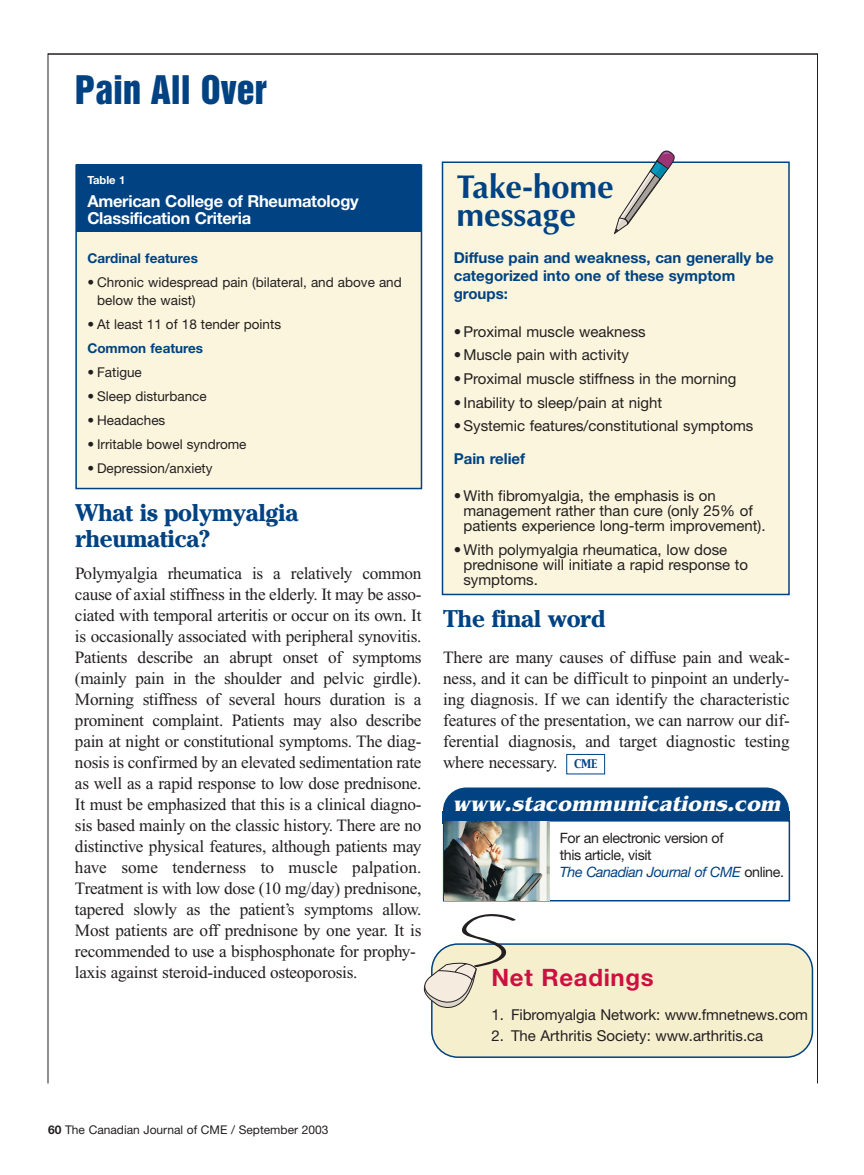
<style>
.page{position:relative;width:864px;height:1175px;background:#fff}
.page>*{position:absolute;margin:0;border:0;box-sizing:border-box;transform-origin:0 0}
.t1{font:36px "Helvetica Inserat";color:#004282}
.t2{font:700 33px/28.5px "Optima";color:#004282}
.t3{font:700 24px/26.1px "Cheltenham";letter-spacing:-.015em;color:#004282}
.t4{font:700 24px "Helvetica Neue";letter-spacing:.03em;color:#ce1041}
.t5{font:italic 700 21px "Benguiat";color:#fff}
.t6{font:17.25px/21px "Times New Roman";letter-spacing:-.015em;color:#231f20}
.t7{font:700 16.5px/16.5px "Helvetica Neue";letter-spacing:-.015em;color:#fff}
.t8{font:15px/15px "Helvetica Neue";color:#231f20}
.t9{font:700 15px/18px "Helvetica Neue";color:#004282}
.t10{font:14.25px/17.1px "Helvetica Neue";letter-spacing:-.03em;color:#231f20}
.t11{font:13.5px/18px "Helvetica Neue";color:#231f20}
.t12{font:700 13.5px "Helvetica Neue";color:#004282}
.t13{font:12px "Helvetica Neue";color:#231f20}
.t14{font:700 11.25px "Helvetica Neue";color:#fff}
.t15{font:10.5px "Capitals";color:#004282}
.s1{font-style:italic;color:#004282}
.s2{font-weight:700}
</style>
<div class="page">
<hr style="left:48px;top:53px;width:770px;height:2px;background:#231f20">
<hr style="left:48px;top:53px;width:1px;height:1030px;background:#231f20">
<hr style="left:817px;top:53px;width:1px;height:1030px;background:#231f20">
<div style="left:443px;top:787px;width:346px;height:47px;background:#004282;border-radius:23px"></div>
<div style="left:443px;top:811px;width:347px;height:13px;background:#004282"></div>
<div style="left:444px;top:820px;width:345px;height:80px;background:#fff"></div>
<div style="left:443px;top:820px;width:347px;height:81px;border:2px solid #004282"></div>
<img style="left:444px;top:821px;width:105px;height:79px">
<div style="left:442px;top:162px;width:347px;height:432px;background:#faf5dc"></div>
<div style="left:442px;top:161px;width:348px;height:434px;border:2px solid #004282"></div>
<svg style="left:614px;top:150px;width:63px;height:84px"></svg>
<div style="left:75px;top:230px;width:347px;height:258px;background:#faf5dc"></div>
<div style="left:76px;top:164px;width:345px;height:68px;background:#004282"></div>
<div style="left:75px;top:164px;width:347px;height:325px;border:2px solid #004282"></div>
<div style="left:431px;top:943px;width:382px;height:115px;background:#f6efce"></div>
<svg style="left:423px;top:914px;width:94px;height:98px"></svg>
<div style="left:566px;top:754px;width:39px;height:20px;border:1px solid #004282"></div>
<h1 class="t1" style="left:75px;top:75px;width:193px">Pain All Over</h1>
<p class="t14" style="left:87px;top:176px;width:40px">Table 1</p>
<p class="t7" style="left:87px;top:194px;width:273px">American College of Rheumatology<br>Classification Criteria</p>
<p class="t12" style="left:87px;top:253px;width:112px">Cardinal features</p>
<p class="t11" style="left:97px;top:274px;width:306px;text-indent:-10px">• Chronic widespread pain (bilateral, and above and below the waist)</p>
<p class="t11" style="left:87px;top:316px;width:195px">• At least 11 of 18 tender points</p>
<p class="t12" style="left:87px;top:343px;width:117px">Common features</p>
<p class="t11" style="left:87px;top:364px;width:56px">• Fatigue</p>
<p class="t11" style="left:87px;top:388px;width:121px">• Sleep disturbance</p>
<p class="t11" style="left:87px;top:412px;width:79px">• Headaches</p>
<p class="t11" style="left:87px;top:436px;width:161px">• Irritable bowel syndrome</p>
<p class="t11" style="left:87px;top:460px;width:127px">• Depression/anxiety</p>
<h3 class="t3" style="left:75px;top:502px;width:225px">What is polymyalgia rheumatica?</h3>
<p class="t6" style="left:75px;top:564px;width:348px">Polymyalgia rheumatica is a relatively common cause of axial stiffness in the elderly. It may be asso&shy;ciated with temporal arteritis or occur on its own. It is occasionally associated with peripheral synovitis.<br>Patients describe an abrupt onset of symptoms (mainly pain in the shoulder and pelvic girdle).<br>Morning stiffness of several hours duration is a prominent complaint. Patients may also describe pain at night or constitutional symptoms. The diag&shy;nosis is confirmed by an elevated sedimentation rate as well as a rapid response to low dose prednisone.<br>It must be emphasized that this is a clinical diagno&shy;sis based mainly on the classic history. There are no distinctive physical features, although patients may have some tenderness to muscle palpation.<br>Treatment is with low dose (10 mg/day) prednisone, tapered slowly as the patient’s symptoms allow.<br>Most patients are off prednisone by one year. It is recommended to use a bisphosphonate for prophy&shy;laxis against steroid-induced osteoporosis.</p>
<h2 class="t2" style="left:457px;top:176px;width:159px">Take-home message</h2>
<p class="t9" style="left:454px;top:250px;width:321px">Diffuse pain and weakness, can generally be categorized into one of these symptom groups:</p>
<p class="t8" style="left:454px;top:325px;width:193px">•Proximal muscle weakness</p>
<p class="t8" style="left:454px;top:349px;width:177px">• Muscle pain with activity</p>
<p class="t8" style="left:454px;top:372px;width:284px">•Proximal muscle stiffness in the morning</p>
<p class="t8" style="left:454px;top:396px;width:210px">• Inability to sleep/pain at night</p>
<p class="t8" style="left:454px;top:420px;width:301px">•Systemic features/constitutional symptoms</p>
<p class="t9" style="left:454px;top:451px;width:73px">Pain relief</p>
<p class="t8" style="left:463px;top:490px;width:304px;text-indent:-10px">•With fibromyalgia, the emphasis is on management rather than cure (only 25% of patients experience long-term improvement).</p>
<p class="t8" style="left:463px;top:543px;width:286px;text-indent:-10px">•With polymyalgia rheumatica, low dose prednisone will initiate a rapid response to symptoms.</p>
<h3 class="t3" style="left:443px;top:608px;width:164px">The final word</h3>
<p class="t6" style="left:443px;top:648px;width:348px;text-align:justify">There are many causes of diffuse pain and weak&shy;ness, and it can be difficult to pinpoint an underly&shy;ing diagnosis. If we can identify the characteristic features of the presentation, we can narrow our dif&shy;ferential diagnosis, and target diagnostic testing where necessary.</p>
<p class="t15" style="left:574px;top:758px;width:25px">CME</p>
<p class="t5" style="left:453px;top:796px;width:334px">www.stacommunications.com</p>
<p class="t10" style="left:560px;top:830px;width:226px">For an electronic version of<br>this article, visit<br><span class="s1">The Canadian Journal of CME</span> online.</p>
<h3 class="t4" style="left:492px;top:968px;width:164px">Net Readings</h3>
<p class="t8" style="left:492px;top:1008px;width:318px">1. Fibromyalgia Network: www.fmnetnews.com</p>
<p class="t8" style="left:492px;top:1029px;width:273px">2. The Arthritis Society: www.arthritis.ca</p>
<p class="t13" style="left:48px;top:1125px;width:282px"><span class="s2">60</span> The Canadian Journal of CME / September 2003</p>
</div>
